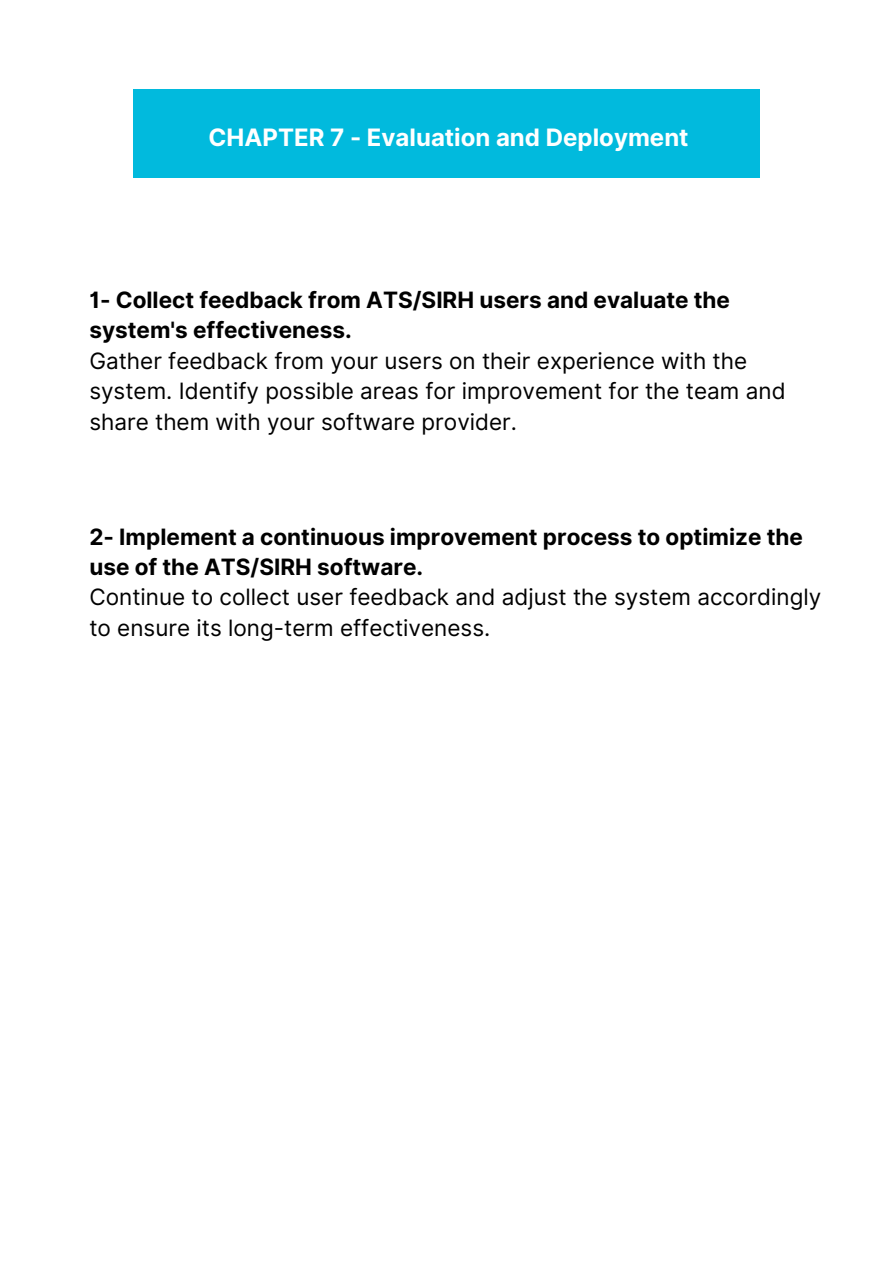
<style>
.page{position:relative;width:894px;height:1264px;background:#fff}
.page>*{position:absolute;margin:0;border:0;box-sizing:border-box;transform-origin:0 0}
.t1{font:700 24px "Inter";color:#fff}
.t2{font:22.5px/30.3px "Inter";color:#000}
.t3{font:700 22.5px/30.3px "Inter";color:#000}
</style>
<div class="page">
<div style="left:133px;top:89px;width:627px;height:89px;background:#01badd"></div>
<h1 class="t1" style="left:208px;top:123px;width:481px">CHAPTER 7 - Evaluation and Deployment</h1>
<p class="t3" style="left:89px;top:285px;width:642px">1- Collect feedback from ATS/SIRH users and evaluate the system's effectiveness.</p>
<p class="t2" style="left:89px;top:345px;width:697px">Gather feedback from your users on their experience with the system. Identify possible areas for improvement for the team and share them with your software provider.</p>
<p class="t3" style="left:89px;top:521px;width:715px">2- Implement a continuous improvement process to optimize the use of the ATS/SIRH software.</p>
<p class="t2" style="left:89px;top:582px;width:733px">Continue to collect user feedback and adjust the system accordingly to ensure its long-term effectiveness.</p>
</div>
